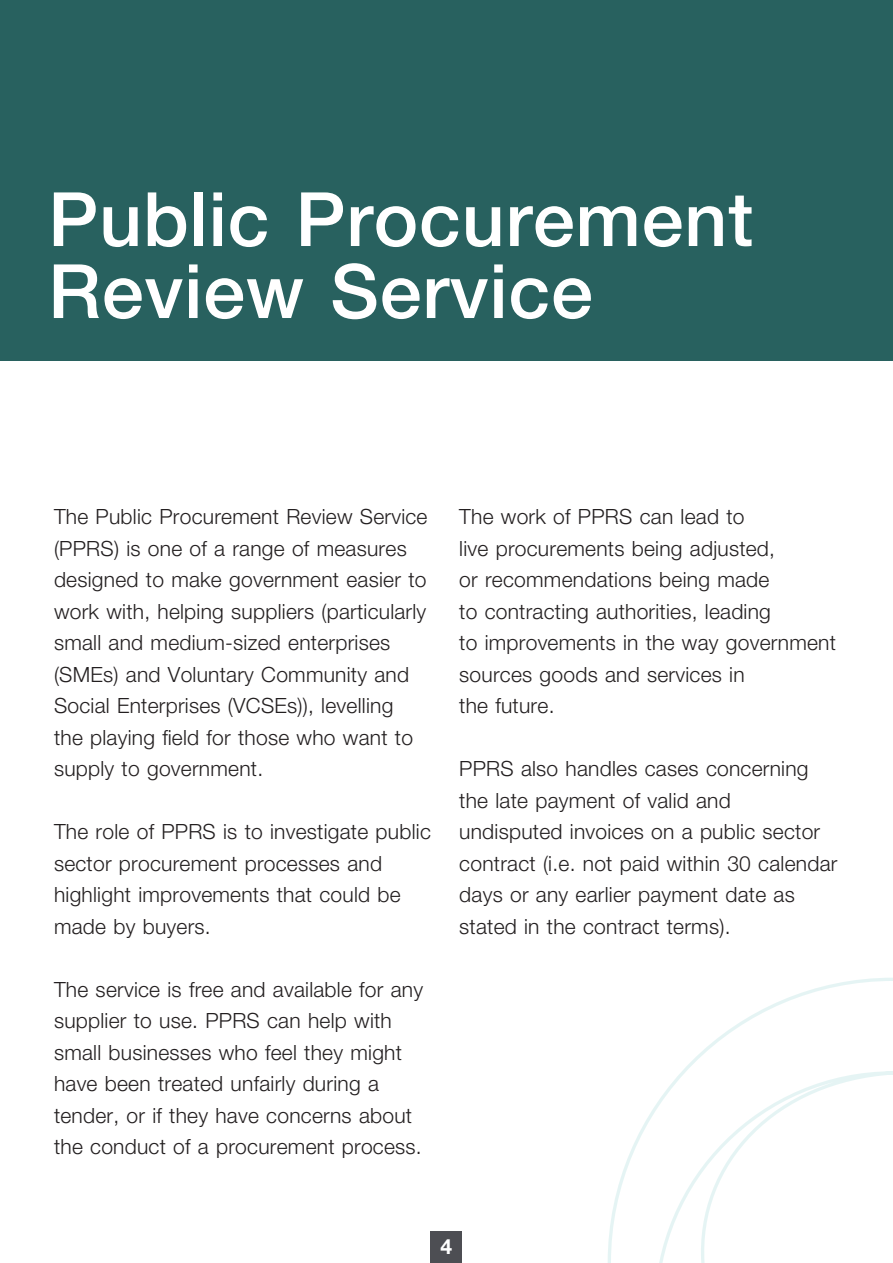
<style>
.page{position:relative;width:893px;height:1263px;background:#fff}
.page>*{position:absolute;margin:0;border:0;box-sizing:border-box;transform-origin:0 0}
.t1{font:500 75px/72px "Helvetica Neue LT Pro";letter-spacing:.01em;color:#fff}
.Body{font:300 21px/31.5px "Helvetica Neue LT Pro";letter-spacing:.01em;color:#231f20}
.t2{font:700 21px "Helvetica Neue LT Pro";color:#fff}
</style>
<div class="page">
<div style="left:431px;top:1231px;width:31px;height:32px;background:#4d4e53"></div>
<svg style="left:608px;top:978px;width:285px;height:285px"></svg>
<div style="left:0;top:0;width:893px;height:360px;background:#28615f"></div>
<p class="t1" style="left:48px;top:183px;width:706px">Public Procurement<br>Review Service</p>
<p class="Body" style="left:54px;top:501px;width:375px">The Public Procurement Review Service (PPRS) is one of a range of measures designed to make government easier to work with, helping suppliers (particularly small and medium-sized enterprises (SMEs) and Voluntary Community and Social Enterprises (VCSEs)), levelling<br>the playing field for those who want to supply to government.</p>
<p class="Body" style="left:54px;top:816px;width:378px">The role of PPRS is to investigate public sector procurement processes and highlight improvements that could be made by buyers.</p>
<p class="Body" style="left:54px;top:973px;width:371px">The service is free and available for any supplier to use. PPRS can help with small businesses who feel they might have been treated unfairly during a tender, or if they have concerns about the conduct of a procurement process.</p>
<p class="Body" style="left:459px;top:501px;width:378px">The work of PPRS can lead to<br>live procurements being adjusted,<br>or recommendations being made<br>to contracting authorities, leading<br>to improvements in the way government sources goods and services in<br>the future.</p>
<p class="Body" style="left:459px;top:753px;width:380px">PPRS also handles cases concerning the late payment of valid and undisputed invoices on a public sector contract (i.e. not paid within 30 calendar days or any earlier payment date as stated in the contract terms).</p>
<p class="t2" style="left:440px;top:1233px;width:13px">4</p>
</div>
